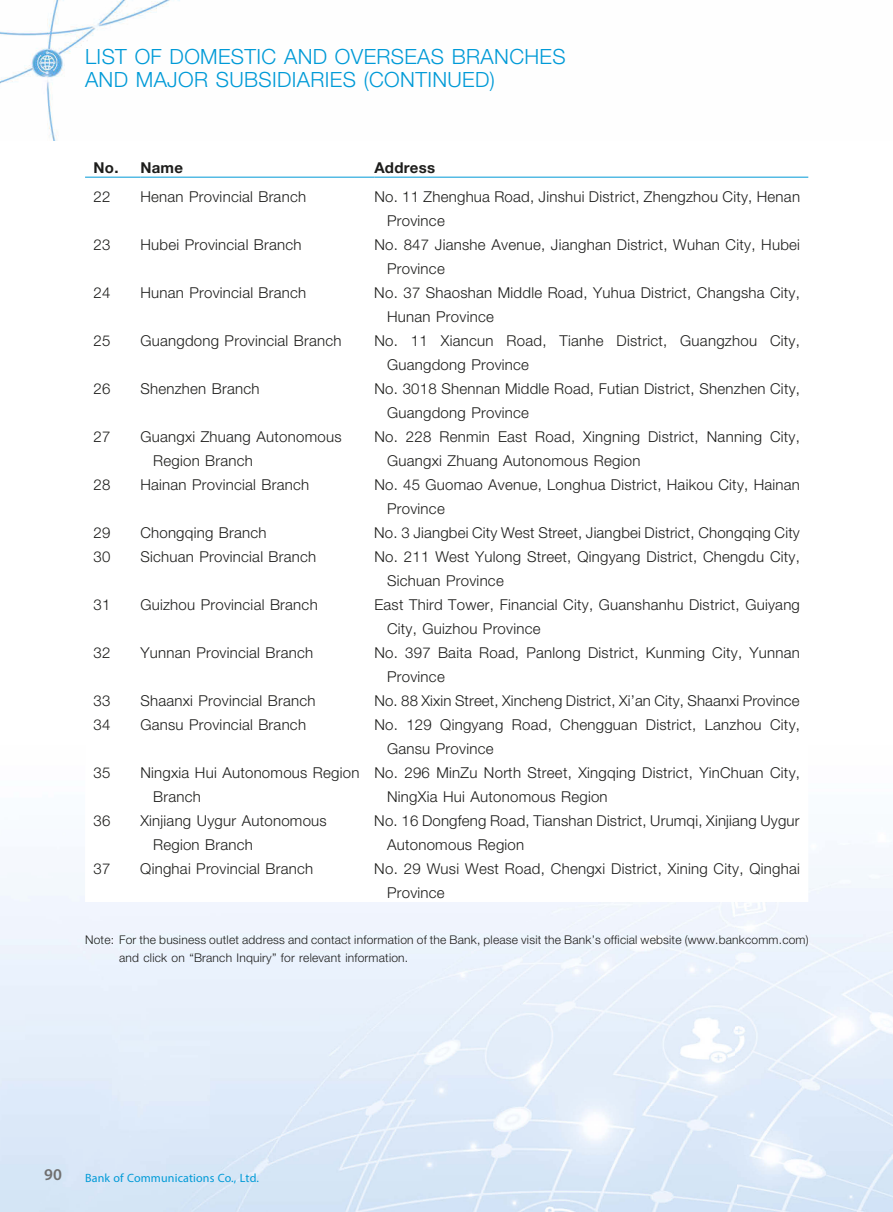
<style>
.page{position:relative;width:893px;height:1212px;background:#fff}
.page>*{position:absolute;margin:0;border:0;box-sizing:border-box;transform-origin:0 0}
.t1{font:300 21px/22.5px "Helvetica Neue LT Std";letter-spacing:.015em;color:#009ad7}
.t2{font:600 16.5px "Myriad Pro";color:#706f6f}
.t3{font:300 15px/24px "Helvetica Neue LT Std";letter-spacing:.015em;color:#1d1d1b}
.t4{font:700 15px "Helvetica Neue LT Std";letter-spacing:.015em;color:#1d1d1b}
.t5{font:300 12px/18px "Helvetica Neue LT Std";letter-spacing:.015em;color:#1d1d1b}
.t6{font:12px "Myriad Pro";letter-spacing:.01em;color:#009ad7}
</style>
<div class="page">
<img style="left:0;top:176px;width:892px;height:1036px">
<img style="left:0;top:0;width:180px;height:141px">
<svg style="left:85px;top:176px;width:723px;height:726px"></svg>
<hr style="left:85px;top:177px;width:55px;height:1px;background:#009ad7">
<hr style="left:140px;top:177px;width:234px;height:1px;background:#009ad7">
<hr style="left:374px;top:177px;width:434px;height:1px;background:#009ad7">
<h1 class="t1" style="left:85px;top:48px;width:482px">LIST OF DOMESTIC AND OVERSEAS BRANCHES<br>AND MAJOR SUBSIDIARIES (CONTINUED)</h1>
<p class="t4" style="left:94px;top:162px;width:91px">No. Name</p>
<p class="t4" style="left:374px;top:162px;width:62px">Address</p>
<p class="t3" style="left:94px;top:186px;width:18px">22</p>
<p class="t3" style="left:140px;top:186px;width:167px">Henan Provincial Branch</p>
<p class="t3" style="left:387px;top:186px;width:414px;text-indent:-13px">No. 11 Zhenghua Road, Jinshui District, Zhengzhou City, Henan<br>Province</p>
<p class="t3" style="left:94px;top:234px;width:18px">23</p>
<p class="t3" style="left:140px;top:234px;width:163px">Hubei Provincial Branch</p>
<p class="t3" style="left:387px;top:234px;width:414px;text-indent:-13px">No. 847 Jianshe Avenue, Jianghan District, Wuhan City, Hubei<br>Province</p>
<p class="t3" style="left:94px;top:282px;width:18px">24</p>
<p class="t3" style="left:140px;top:282px;width:167px">Hunan Provincial Branch</p>
<p class="t3" style="left:387px;top:282px;width:414px;text-indent:-13px">No. 37 Shaoshan Middle Road, Yuhua District, Changsha City,<br>Hunan Province</p>
<p class="t3" style="left:94px;top:330px;width:18px">25</p>
<p class="t3" style="left:140px;top:330px;width:203px">Guangdong Provincial Branch</p>
<p class="t3" style="left:387px;top:330px;width:414px;text-indent:-13px">No. 11 Xiancun Road, Tianhe District, Guangzhou City,<br>Guangdong Province</p>
<p class="t3" style="left:94px;top:378px;width:18px">26</p>
<p class="t3" style="left:140px;top:378px;width:121px">Shenzhen Branch</p>
<p class="t3" style="left:387px;top:378px;width:414px;text-indent:-13px">No. 3018 Shennan Middle Road, Futian District, Shenzhen City,<br>Guangdong Province</p>
<p class="t3" style="left:94px;top:426px;width:18px">27</p>
<p class="t3" style="left:153px;top:426px;width:190px;text-indent:-13px">Guangxi Zhuang Autonomous<br>Region Branch</p>
<p class="t3" style="left:387px;top:426px;width:414px;text-indent:-13px">No. 228 Renmin East Road, Xingning District, Nanning City,<br>Guangxi Zhuang Autonomous Region</p>
<p class="t3" style="left:94px;top:474px;width:18px">28</p>
<p class="t3" style="left:140px;top:474px;width:170px">Hainan Provincial Branch</p>
<p class="t3" style="left:387px;top:474px;width:414px;text-indent:-13px">No. 45 Guomao Avenue, Longhua District, Haikou City, Hainan<br>Province</p>
<p class="t3" style="left:94px;top:522px;width:18px">29</p>
<p class="t3" style="left:140px;top:522px;width:128px">Chongqing Branch</p>
<p class="t3" style="left:374px;top:522px;width:427px">No. 3 Jiangbei City West Street, Jiangbei District, Chongqing City</p>
<p class="t3" style="left:94px;top:546px;width:18px">30</p>
<p class="t3" style="left:140px;top:546px;width:177px">Sichuan Provincial Branch</p>
<p class="t3" style="left:387px;top:546px;width:414px;text-indent:-13px">No. 211 West Yulong Street, Qingyang District, Chengdu City,<br>Sichuan Province</p>
<p class="t3" style="left:94px;top:594px;width:18px">31</p>
<p class="t3" style="left:140px;top:594px;width:179px">Guizhou Provincial Branch</p>
<p class="t3" style="left:387px;top:594px;width:414px;text-indent:-13px">East Third Tower, Financial City, Guanshanhu District, Guiyang<br>City, Guizhou Province</p>
<p class="t3" style="left:94px;top:642px;width:18px">32</p>
<p class="t3" style="left:140px;top:642px;width:174px">Yunnan Provincial Branch</p>
<p class="t3" style="left:387px;top:642px;width:414px;text-indent:-13px">No. 397 Baita Road, Panlong District, Kunming City, Yunnan<br>Province</p>
<p class="t3" style="left:94px;top:690px;width:18px">33</p>
<p class="t3" style="left:140px;top:690px;width:177px">Shaanxi Provincial Branch</p>
<p class="t3" style="left:374px;top:690px;width:427px">No. 88 Xixin Street, Xincheng District, Xi’an City, Shaanxi Province</p>
<p class="t3" style="left:94px;top:714px;width:18px">34</p>
<p class="t3" style="left:140px;top:714px;width:167px">Gansu Provincial Branch</p>
<p class="t3" style="left:387px;top:714px;width:414px;text-indent:-13px">No. 129 Qingyang Road, Chengguan District, Lanzhou City,<br>Gansu Province</p>
<p class="t3" style="left:94px;top:762px;width:18px">35</p>
<p class="t3" style="left:153px;top:762px;width:208px;text-indent:-13px">Ningxia Hui Autonomous Region<br>Branch</p>
<p class="t3" style="left:387px;top:762px;width:414px;text-indent:-13px">No. 296 MinZu North Street, Xingqing District, YinChuan City,<br>NingXia Hui Autonomous Region</p>
<p class="t3" style="left:93px;top:810px;width:18px">36</p>
<p class="t3" style="left:153px;top:810px;width:175px;text-indent:-13px">Xinjiang Uygur Autonomous<br>Region Branch</p>
<p class="t3" style="left:387px;top:810px;width:414px;text-indent:-13px">No. 16 Dongfeng Road, Tianshan District, Urumqi, Xinjiang Uygur<br>Autonomous Region</p>
<p class="t3" style="left:93px;top:858px;width:18px">37</p>
<p class="t3" style="left:140px;top:858px;width:174px">Qinghai Provincial Branch</p>
<p class="t3" style="left:387px;top:858px;width:414px;text-indent:-13px">No. 29 Wusi West Road, Chengxi District, Xining City, Qinghai<br>Province</p>
<p class="t5" style="left:119px;top:932px;width:691px;text-indent:-34px">Note: For the business outlet address and contact information of the Bank, please visit the Bank’s official website (www.bankcomm.com) and click on “Branch Inquiry” for relevant information.</p>
<p class="t2" style="left:44px;top:1164px;width:19px">90</p>
<p class="t6" style="left:85px;top:1170px;width:175px">Bank of Communications Co., Ltd.</p>
</div>
